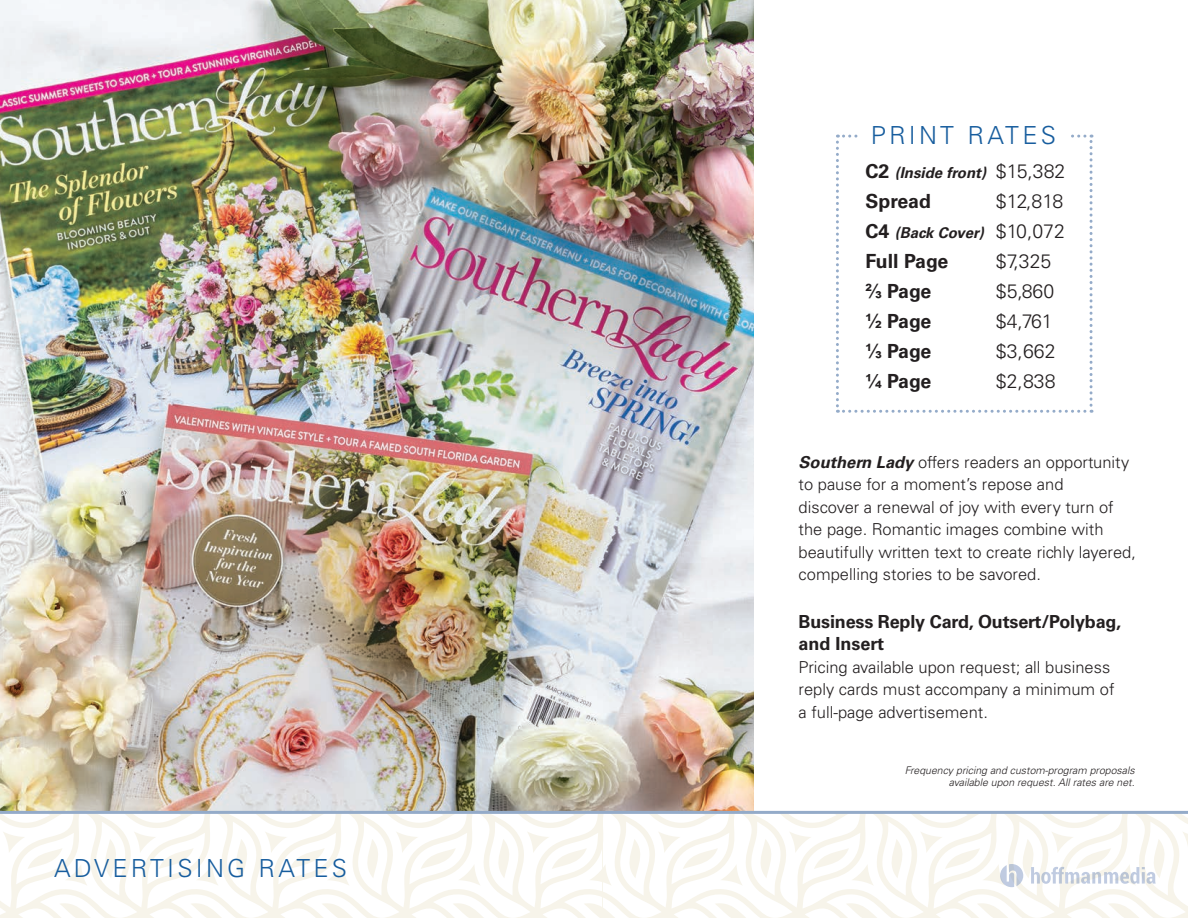
<style>
.page{position:relative;width:1188px;height:918px;background:#fff}
.page>*{position:absolute;margin:0;border:0;box-sizing:border-box;transform-origin:0 0}
.t1{font:300 24.9px "Univers";letter-spacing:.13em;color:#175d9e}
.t2{font:300 19.5px "Univers";color:#231f20}
.t3{font:700 19.5px "Univers";letter-spacing:-.02em;color:#231f20}
.t4{font:700 18px/22.5px "Univers";letter-spacing:-.01em;color:#231f20}
.t5{font:300 16.5px/22.5px "Univers";color:#231f20}
.t6{font:italic 700 15px "Univers";color:#231f20}
.t7{font:italic 300 10.5px/12.6px "Univers";color:#231f20;text-align:right}
.s1{font-style:normal;font-size:19.5px}
.s2{font-weight:300;font-style:normal;font-size:19.5px}
.s3{font-family:"Arial"}
.s4{font-weight:700;font-style:italic}
</style>
<div class="page">
<img style="left:0;top:0;width:754px;height:811px">
<hr style="left:0;top:811px;width:1188px;height:3px;background:#94abc9">
<svg style="left:836px;top:135px;width:257px;height:278px"></svg>
<div style="left:858px;top:117px;width:212px;height:32px;background:#fff"></div>
<svg style="left:0;top:813px;width:1188px;height:105px"></svg>
<p class="t1" style="left:54px;top:853px;width:295px">ADVERTISING RATES</p>
<p class="t1" style="left:871px;top:120px;width:187px">PRINT RATES</p>
<p class="t6" style="left:865px;top:164px;width:202px"><span class="s1">C2</span> (Inside front) <span class="s2">$15,382</span></p>
<p class="t3" style="left:865px;top:190px;width:67px">Spread</p>
<p class="t2" style="left:996px;top:190px;width:69px">$12,818</p>
<p class="t6" style="left:865px;top:224px;width:201px"><span class="s1">C4</span> (Back Cover) <span class="s2">$10,072</span></p>
<p class="t3" style="left:865px;top:250px;width:84px">Full Page</p>
<p class="t2" style="left:996px;top:250px;width:57px">$7,325</p>
<p class="t3" style="left:865px;top:280px;width:68px"><span class="s3">⅔</span> Page</p>
<p class="t2" style="left:996px;top:280px;width:60px">$5,860</p>
<p class="t3" style="left:865px;top:310px;width:68px"><span class="s3">½</span> Page</p>
<p class="t2" style="left:996px;top:310px;width:58px">$4,761</p>
<p class="t3" style="left:865px;top:340px;width:68px"><span class="s3">⅓</span> Page</p>
<p class="t2" style="left:996px;top:340px;width:61px">$3,662</p>
<p class="t3" style="left:865px;top:370px;width:68px"><span class="s3">¼</span> Page</p>
<p class="t2" style="left:996px;top:370px;width:61px">$2,838</p>
<p class="t5" style="left:799px;top:450px;width:339px"><span class="s4">Southern Lady</span> offers readers an opportunity to pause for a moment’s repose and<br>discover a renewal of joy with every turn of the page. Romantic images combine with beautifully written text to create richly layered, compelling stories to be savored.</p>
<p class="t4" style="left:799px;top:610px;width:324px">Business Reply Card, Outsert/Polybag, and Insert</p>
<p class="t5" style="left:799px;top:656px;width:317px">Pricing available upon request; all business reply cards must accompany a minimum of a full-page advertisement.</p>
<p class="t7" style="left:905px;top:763px;width:231px">Frequency pricing and custom-program proposals available upon request. All rates are net.</p>
</div>
